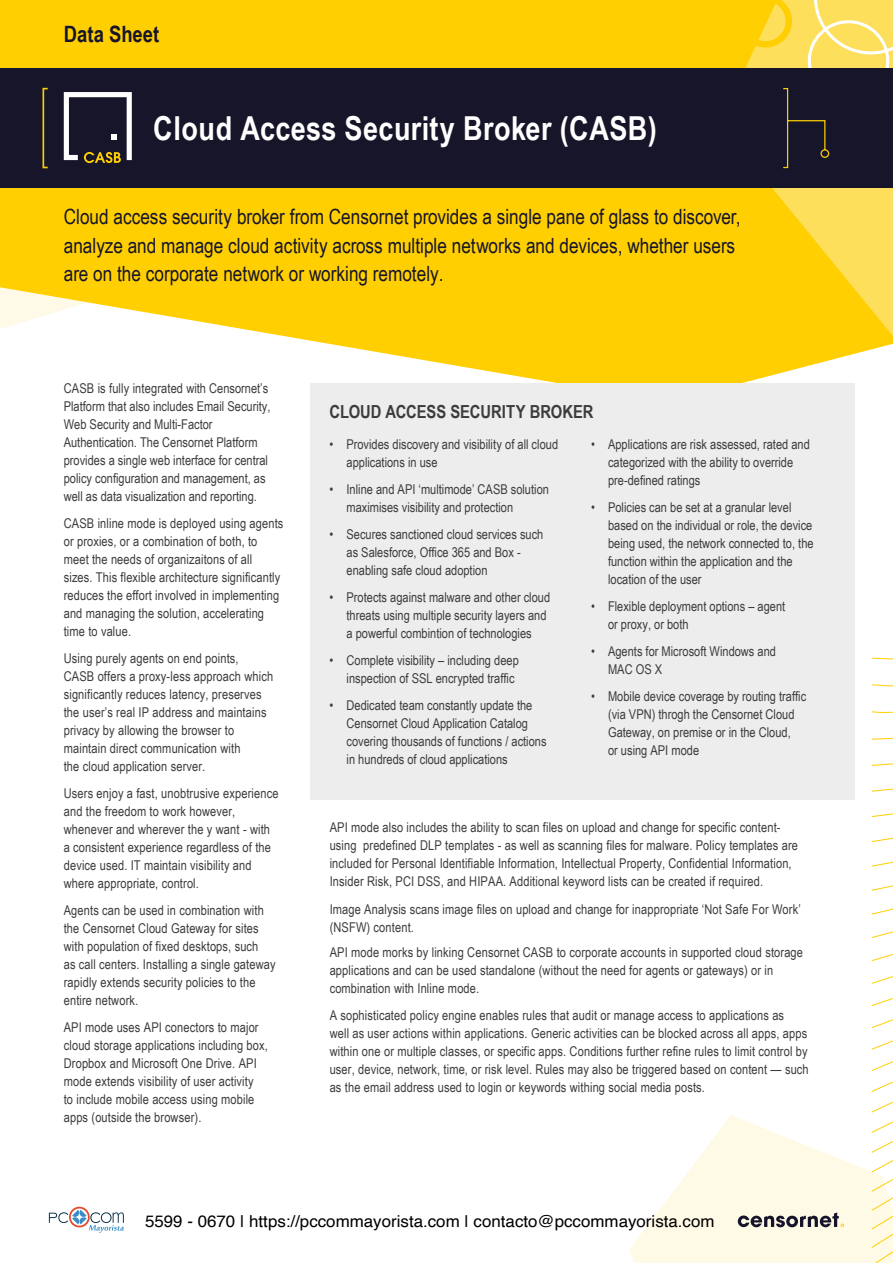
<style>
.page{position:relative;width:893px;height:1263px;background:#fff}
.page>*{position:absolute;margin:0;border:0;box-sizing:border-box;transform-origin:0 0}
.t1{font:700 33px "Arial Narrow";letter-spacing:.01em;color:#fff}
.t2{font:700 22.5px "Arial Narrow";color:#16152a}
.t3{font:21px/28.5px "Arial Narrow";color:#16152a}
.t4{font:700 18px "Arial Narrow";color:#3c3c3b}
.t5{font:16.5px "Helvetica";color:#000}
.t6{font:13.5px/18px "Arial Narrow";letter-spacing:.01em;color:#3c3c3b}
</style>
<div class="page">
<svg style="left:0;top:0;width:893px;height:383px;background:#fed527"></svg>
<svg style="left:720px;top:0;width:173px;height:339px;background:#fdd31f"></svg>
<div style="left:0;top:68px;width:893px;height:119px;background:#16152a"></div>
<div style="left:43px;top:88px;width:6px;height:80px;border:2px solid #ffcf05"></div>
<svg style="left:739px;top:0;width:154px;height:168px"></svg>
<div style="left:310px;top:383px;width:545px;height:416px;background:#ededed"></div>
<svg style="left:64px;top:92px;width:68px;height:71px"></svg>
<svg style="left:629px;top:1115px;width:264px;height:148px"></svg>
<svg style="left:48px;top:1206px;width:76px;height:27px"></svg>
<h2 class="t2" style="left:64px;top:18px;width:97px">Data Sheet</h2>
<h1 class="t1" style="left:153px;top:103px;width:505px">Cloud Access Security Broker (CASB)</h1>
<h3 class="t3" style="left:64px;top:202px;width:678px">Cloud access security broker from Censornet provides a single pane of glass to discover, analyze and manage cloud activity across multiple networks and devices, whether users are on the corporate network or working remotely.</h3>
<p class="t6" style="left:64px;top:379px;width:208px">CASB is fully integrated with Censornet’s Platform that also includes Email Security, Web Security and Multi-Factor Authentication. The Censornet Platform provides a single web interface for central policy configuration and management, as well as data visualization and reporting.</p>
<p class="t6" style="left:64px;top:514px;width:221px">CASB inline mode is deployed using agents or proxies, or a combination of both, to meet the needs of organizaitons of all sizes. This flexible architecture significantly reduces the effort involved in implementing and managing the solution, accelerating time to value.</p>
<p class="t6" style="left:64px;top:648px;width:211px">Using purely agents on end points,<br>CASB offers a proxy-less approach which significantly reduces latency, preserves the user’s real IP address and maintains privacy by allowing the browser to maintain direct communication with<br>the cloud application server.</p>
<p class="t6" style="left:64px;top:783px;width:216px">Users enjoy a fast, unobtrusive experience and the freedom to work however, whenever and wherever the y want - with a consistent experience regardless of the device used. IT maintain visibility and where appropriate, control.</p>
<p class="t6" style="left:64px;top:900px;width:213px">Agents can be used in combination with the Censornet Cloud Gateway for sites with population of fixed desktops, such<br>as call centers. Installing a single gateway rapidly extends security policies to the entire network.</p>
<p class="t6" style="left:64px;top:1017px;width:206px">API mode uses API conectors to major cloud storage applications including box, Dropbox and Microsoft One Drive. API mode extends visibility of user activity<br>to include mobile access using mobile apps (outside the browser).</p>
<h3 class="t4" style="left:330px;top:398px;width:265px">CLOUD ACCESS SECURITY BROKER</h3>
<p class="t6" style="left:347px;top:435px;width:213px;text-indent:-17px">• Provides discovery and visibility of all cloud applications in use</p>
<p class="t6" style="left:347px;top:480px;width:204px;text-indent:-17px">• Inline and API ‘multimode’ CASB solution maximises visibility and protection</p>
<p class="t6" style="left:347px;top:525px;width:198px;text-indent:-17px">• Secures sanctioned cloud services such as Salesforce, Office 365 and Box - enabling safe cloud adoption</p>
<p class="t6" style="left:347px;top:588px;width:205px;text-indent:-17px">• Protects against malware and other cloud threats using multiple security layers and a powerful combintion of technologies</p>
<p class="t6" style="left:347px;top:651px;width:174px;text-indent:-17px">• Complete visibility – including deep inspection of SSL encrypted traffic</p>
<p class="t6" style="left:347px;top:696px;width:202px;text-indent:-17px">• Dedicated team constantly update the Censornet Cloud Application Catalog covering thousands of functions / actions in hundreds of cloud applications</p>
<p class="t6" style="left:608px;top:435px;width:203px;text-indent:-17px">• Applications are risk assessed, rated and categorized with the ability to override pre-defined ratings</p>
<p class="t6" style="left:608px;top:498px;width:207px;text-indent:-17px">• Policies can be set at a granular level based on the individual or role, the device being used, the network connected to, the function within the application and the location of the user</p>
<p class="t6" style="left:608px;top:597px;width:179px;text-indent:-17px">• Flexible deployment options – agent or proxy, or both</p>
<p class="t6" style="left:608px;top:642px;width:169px;text-indent:-17px">• Agents for Microsoft Windows and<br>MAC OS X</p>
<p class="t6" style="left:608px;top:687px;width:200px;text-indent:-17px">• Mobile device coverage by routing traffic (via VPN) throgh the Censornet Cloud Gateway, on premise or in the Cloud,<br>or using API mode</p>
<p class="t6" style="left:330px;top:818px;width:470px">API mode also includes the ability to scan files on upload and change for specific content&shy;using predefined DLP templates - as well as scanning files for malware. Policy templates are included for Personal Identifiable Information, Intellectual Property, Confidential Information, Insider Risk, PCI DSS, and HIPAA. Additional keyword lists can be created if required.</p>
<p class="t6" style="left:330px;top:899px;width:473px">Image Analysis scans image files on upload and change for inappropriate ‘Not Safe For Work’ (NSFW) content.</p>
<p class="t6" style="left:330px;top:943px;width:475px">API mode morks by linking Censornet CASB to corporate accounts in supported cloud storage applications and can be used standalone (without the need for agents or gateways) or in combination with Inline mode.</p>
<p class="t6" style="left:330px;top:1005px;width:481px">A sophisticated policy engine enables rules that audit or manage access to applications as<br>well as user actions within applications. Generic activities can be blocked across all apps, apps within one or multiple classes, or specific apps. Conditions further refine rules to limit control by user, device, network, time, or risk level. Rules may also be triggered based on content — such as the email address used to login or keywords withing social media posts.</p>
<p class="t5" style="left:145px;top:1208px;width:571px">5599 - 0670 | https://pccommayorista.com | contacto@pccommayorista.com</p>
</div>
